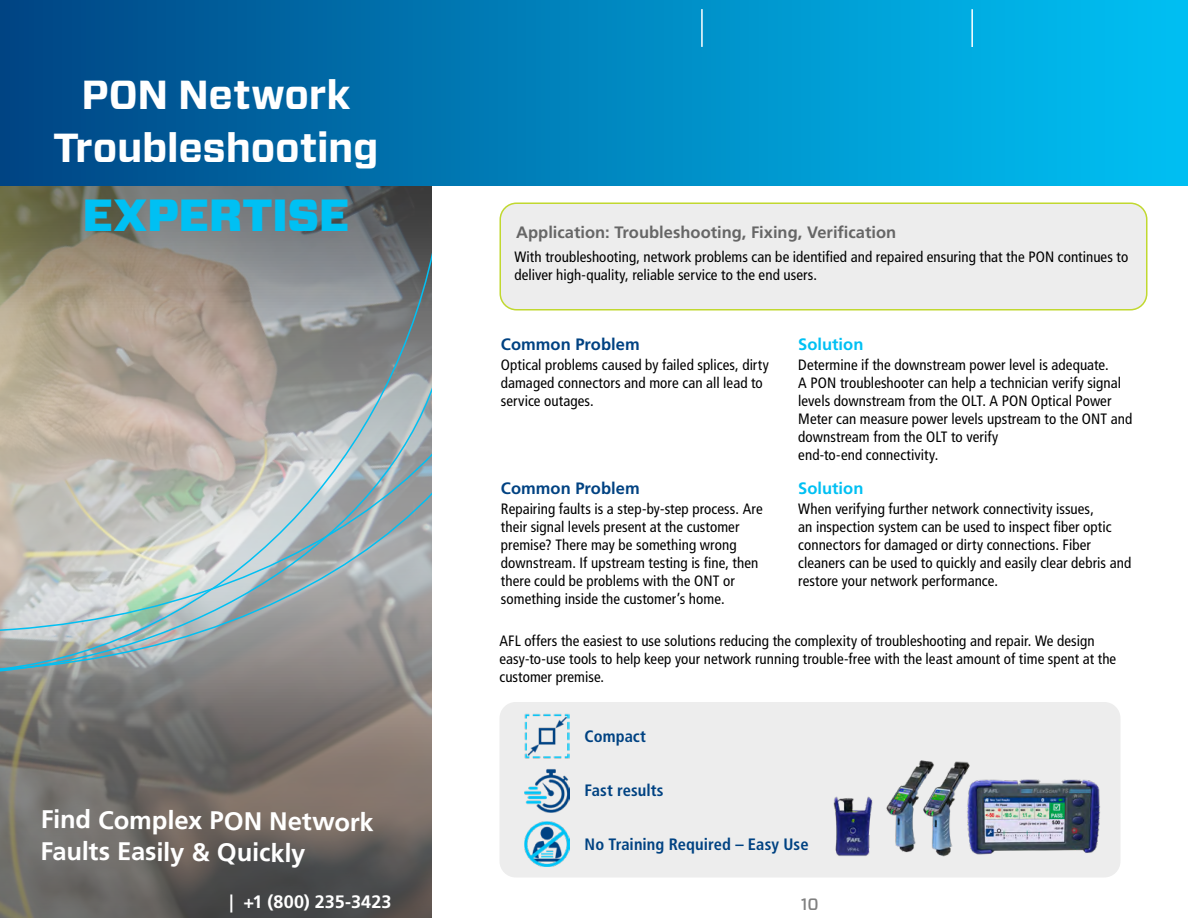
<style>
.page{position:relative;width:1188px;height:918px;background:#fff}
.page>*{position:absolute;margin:0;border:0;box-sizing:border-box;transform-origin:0 0}
.Sub-Title_nTOC{font:900 45px "Forza";letter-spacing:-.005em;color:#00c0f3}
.Category{font:700 40.5px/52.5px "Forza";letter-spacing:-.005em;color:#fff;text-align:center}
.Banner_Text{font:700 25.5px/31.8px "Frutiger LT Std";color:#fff}
.t1{font:700 18px "Frutiger LT Std";letter-spacing:.01em;color:#fff}
.t2{font:700 16.5px "Frutiger LT Std";color:#666}
.Bullets_No_Symbol{font:700 condensed 16.5px "Frutiger LT Std";letter-spacing:.005em;color:#004282}
.Table_Body{font:700 16.5px "Frutiger LT Std";color:#004282}
.Table_Body-2{font:700 16.5px "Frutiger LT Std";color:#00c0f3}
.t3{font:500 16.5px "Forza";color:#808080}
.Table_Body-3{font:condensed 15px/18px "Frutiger LT Std";letter-spacing:.005em;color:#000}
.Body{font:condensed 15px/18px "Frutiger LT Std";letter-spacing:.005em;color:#000}
</style>
<div class="page">
<svg style="left:0;top:186px;width:432px;height:732px;background:#6e6b66"></svg>
<svg style="left:0;top:248px;width:432px;height:425px;background:#a6a199"></svg>
<svg style="left:0;top:489px;width:432px;height:182px;background:#aeb6b5"></svg>
<div style="left:0;top:0;width:1188px;height:186px;background:linear-gradient(to right,#004685,#00c3f6)"></div>
<div style="left:499px;top:702px;width:621px;height:176px;background:#ededed;border-radius:16px"></div>
<img style="left:972px;top:779px;width:128px;height:76px">
<img style="left:886px;top:760px;width:86px;height:97px">
<img style="left:833px;top:797px;width:40px;height:59px">
<div style="left:500px;top:203px;width:647px;height:107px;background:#ededed;border-radius:16px"></div>
<div style="left:499px;top:202px;width:649px;height:108px;border:2px solid #c1d82f;border-radius:16px"></div>
<img style="left:524px;top:714px;width:45px;height:44px">
<img style="left:524px;top:769px;width:45px;height:43px">
<img style="left:524px;top:822px;width:45px;height:44px">
<div style="left:0;top:0;width:1188px;height:54px;background:linear-gradient(to right,#004685,#00c3f6)"></div>
<hr style="left:701px;top:9px;width:2px;height:38px;background:#fff">
<hr style="left:971px;top:9px;width:2px;height:38px;background:#fff">
<p class="Category" style="left:54px;top:69px;width:326px">PON Network<br>Troubleshooting</p>
<p class="Sub-Title_nTOC" style="left:83px;top:185px;width:268px">EXPERTISE</p>
<p class="Banner_Text" style="left:41px;top:802px;width:335px;rotate:1deg">Find Complex PON Network<br>Faults Easily &amp; Quickly</p>
<p class="t1" style="left:230px;top:891px;width:164px">| +1 (800) 235-3423</p>
<p class="t2" style="left:516px;top:222px;width:382px">Application: Troubleshooting, Fixing, Verification</p>
<p class="Table_Body-3" style="left:514px;top:248px;width:615px">With troubleshooting, network problems can be identified and repaired ensuring that the PON continues to deliver high-quality, reliable service to the end users.</p>
<p class="Table_Body" style="left:501px;top:335px;width:140px">Common Problem</p>
<p class="Table_Body-3" style="left:501px;top:356px;width:270px">Optical problems caused by failed splices, dirty damaged connectors and more can all lead to service outages.</p>
<p class="Table_Body" style="left:501px;top:479px;width:140px">Common Problem</p>
<p class="Table_Body-3" style="left:501px;top:500px;width:263px">Repairing faults is a step-by-step process. Are their signal levels present at the customer premise? There may be something wrong downstream. If upstream testing is fine, then there could be problems with the ONT or something inside the customer’s home.</p>
<p class="Table_Body-2" style="left:798px;top:335px;width:67px">Solution</p>
<p class="Table_Body-3" style="left:798px;top:356px;width:336px">Determine if the downstream power level is adequate.<br>A PON troubleshooter can help a technician verify signal levels downstream from the OLT. A PON Optical Power Meter can measure power levels upstream to the ONT and downstream from the OLT to verify<br>end-to-end connectivity.</p>
<p class="Table_Body-2" style="left:798px;top:479px;width:67px">Solution</p>
<p class="Table_Body-3" style="left:798px;top:500px;width:334px">When verifying further network connectivity issues,<br>an inspection system can be used to inspect fiber optic connectors for damaged or dirty connections. Fiber cleaners can be used to quickly and easily clear debris and restore your network performance.</p>
<p class="Body" style="left:500px;top:631px;width:618px">AFL offers the easiest to use solutions reducing the complexity of troubleshooting and repair. We design easy-to-use tools to help keep your network running trouble-free with the least amount of time spent at the customer premise.</p>
<p class="Bullets_No_Symbol" style="left:585px;top:727px;width:63px">Compact</p>
<p class="Bullets_No_Symbol" style="left:585px;top:781px;width:81px">Fast results</p>
<p class="Bullets_No_Symbol" style="left:585px;top:835px;width:226px">No Training Required – Easy Use</p>
<p class="t3" style="left:801px;top:893px;width:19px">10</p>
</div>
